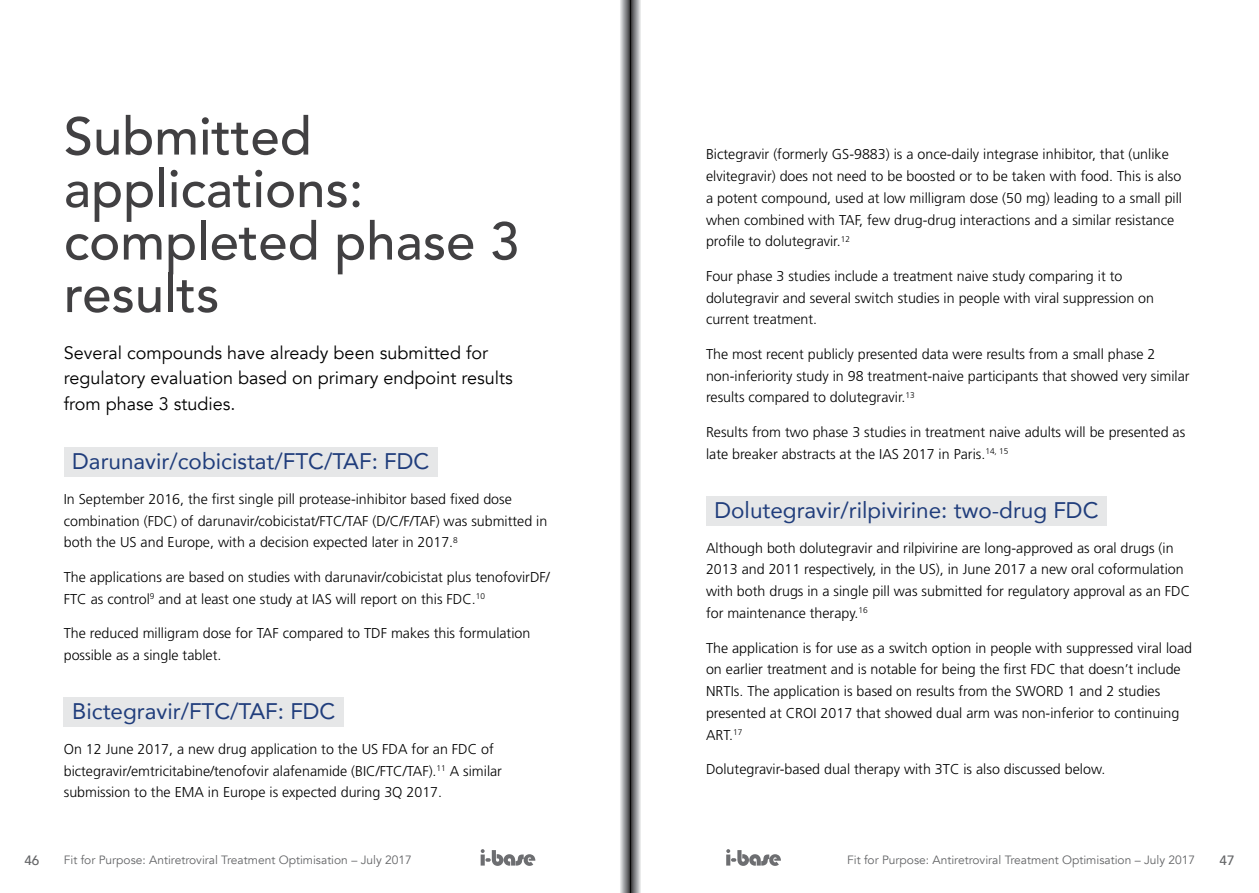
<style>
.page{position:relative;width:1259px;height:893px;background:#fff}
.page>*{position:absolute;margin:0;border:0;box-sizing:border-box;transform-origin:0 0}
.t1{font:500 52.5px/52.5px "Avenir";color:#414042}
.t2{font:22.5px "Avenir";color:#203d7c}
.t3{font:18px/25.5px "Avenir";color:#000}
.t4{font:300 14.25px/21.8px "Frutiger LT Std";color:#000}
.t5{font:500 13.5px "Avenir";color:#636466}
.t6{font:12px "Avenir";color:#636466}
</style>
<div class="page">
<div style="left:64px;top:447px;width:374px;height:30px;background:#e6e7e8"></div>
<div style="left:64px;top:697px;width:280px;height:30px;background:#e6e7e8"></div>
<div style="left:706px;top:496px;width:401px;height:30px;background:#e6e7e8"></div>
<svg style="left:480px;top:849px;width:55px;height:17px"></svg>
<svg style="left:726px;top:849px;width:55px;height:17px"></svg>
<svg style="left:620px;top:0;width:21px;height:893px"></svg>
<h1 class="t1" style="left:64px;top:107px;width:457px">Submitted applications: completed phase 3 results</h1>
<p class="t3" style="left:64px;top:340px;width:450px">Several compounds have already been submitted for regulatory evaluation based on primary endpoint results from phase 3 studies.</p>
<h2 class="t2" style="left:72px;top:443px;width:358px">Darunavir/cobicistat/FTC/TAF: FDC</h2>
<p class="t4" style="left:64px;top:488px;width:485px">In September 2016, the first single pill protease-inhibitor based fixed dose combination (FDC) of darunavir/cobicistat/FTC/TAF (D/C/F/TAF) was submitted in both the US and Europe, with a decision expected later in 2017. <sup>8</sup></p>
<p class="t4" style="left:64px;top:566px;width:487px">The applications are based on studies with darunavir/cobicistat plus tenofovirDF/<br>FTC as control<sup>9</sup> and at least one study at IAS will report on this FDC. <sup>10</sup></p>
<p class="t4" style="left:64px;top:622px;width:468px">The reduced milligram dose for TAF compared to TDF makes this formulation possible as a single tablet.</p>
<h2 class="t2" style="left:72px;top:693px;width:265px">Bictegravir/FTC/TAF: FDC</h2>
<p class="t4" style="left:64px;top:738px;width:440px">On 12 June 2017, a new drug application to the US FDA for an FDC of bictegravir/emtricitabine/tenofovir alafenamide (BIC/FTC/TAF). <sup>11</sup> A similar submission to the EMA in Europe is expected during 3Q 2017.</p>
<p class="t4" style="left:706px;top:144px;width:477px">Bictegravir (formerly GS-9883) is a once-daily integrase inhibitor, that (unlike elvitegravir) does not need to be boosted or to be taken with food. This is also a potent compound, used at low milligram dose (50 mg) leading to a small pill when combined with TAF, few drug-drug interactions and a similar resistance profile to dolutegravir. <sup>12</sup></p>
<p class="t4" style="left:706px;top:265px;width:449px">Four phase 3 studies include a treatment naive study comparing it to dolutegravir and several switch studies in people with viral suppression on current treatment.</p>
<p class="t4" style="left:706px;top:343px;width:485px">The most recent publicly presented data were results from a small phase 2 non-inferiority study in 98 treatment-naive participants that showed very similar results compared to dolutegravir. <sup>13</sup></p>
<p class="t4" style="left:706px;top:421px;width:481px">Results from two phase 3 studies in treatment naive adults will be presented as late breaker abstracts at the IAS 2017 in Paris. <sup>14,</sup> <sup>15</sup></p>
<h2 class="t2" style="left:714px;top:492px;width:385px">Dolutegravir/rilpivirine: two-drug FDC</h2>
<p class="t4" style="left:706px;top:537px;width:486px">Although both dolutegravir and rilpivirine are long-approved as oral drugs (in 2013 and 2011 respectively, in the US), in June 2017 a new oral coformulation with both drugs in a single pill was submitted for regulatory approval as an FDC for maintenance therapy. <sup>16</sup></p>
<p class="t4" style="left:706px;top:637px;width:487px">The application is for use as a switch option in people with suppressed viral load on earlier treatment and is notable for being the first FDC that doesn’t include NRTIs. The application is based on results from the SWORD 1 and 2 studies presented at CROI 2017 that showed dual arm was non-inferior to continuing ART. <sup>17</sup></p>
<p class="t4" style="left:706px;top:758px;width:398px">Dolutegravir-based dual therapy with 3TC is also discussed below.</p>
<p class="t5" style="left:24px;top:849px;width:17px">46</p>
<p class="t6" style="left:64px;top:853px;width:349px">Fit for Purpose: Antiretroviral Treatment Optimisation – July 2017</p>
<p class="t6" style="left:847px;top:853px;width:349px">Fit for Purpose: Antiretroviral Treatment Optimisation – July 2017</p>
<p class="t5" style="left:1219px;top:849px;width:17px">47</p>
</div>
